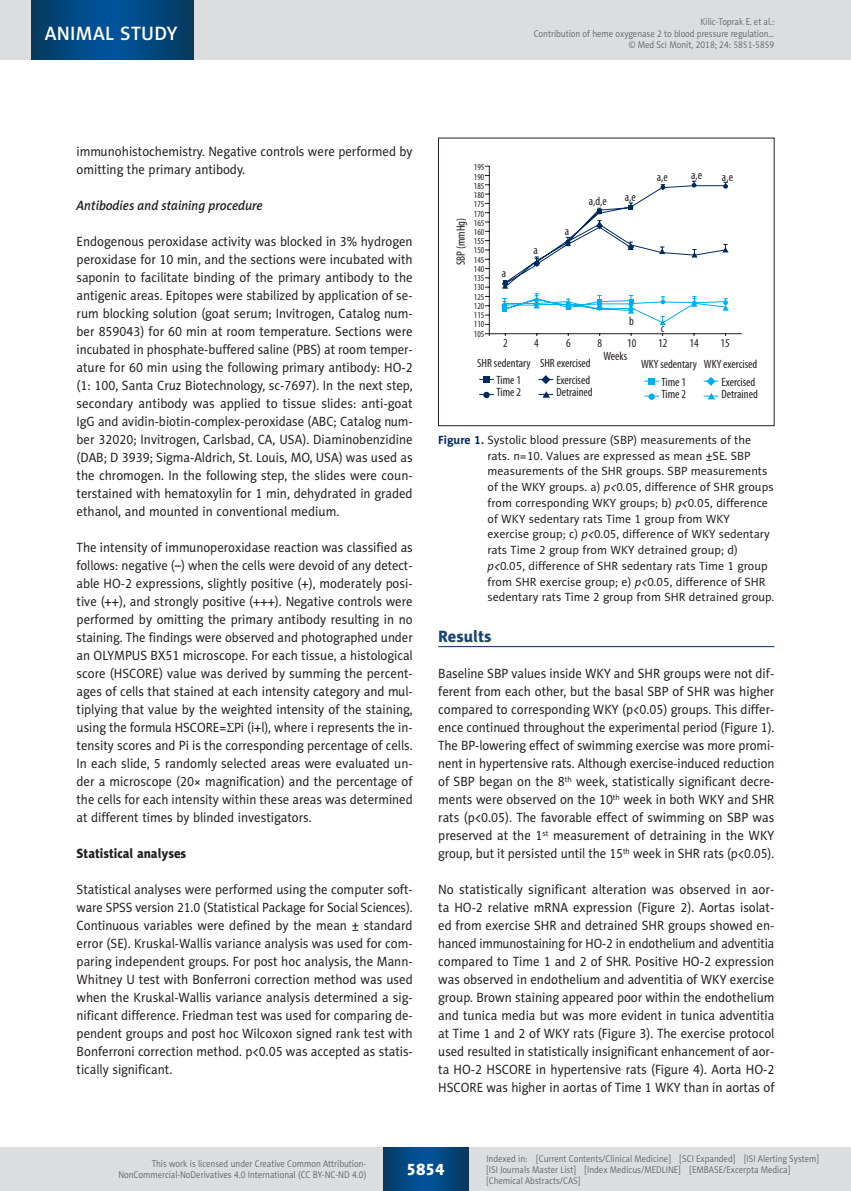
<style>
.page{position:relative;width:851px;height:1191px;background:#fff}
.page>*{position:absolute;margin:0;border:0;box-sizing:border-box;transform-origin:0 0}
.t1{font:19.5px "Naomi Sans EFN Medium";letter-spacing:.015em;color:#fff}
.MSM_Headline_1{font:16.5px "Naomi Sans EFN Heavy";color:#1a4574}
.t2{font:16.5px "Naomi Sans EFN Heavy";color:#fff}
.MSM_Body{font:13.5px/18px "Naomi Sans EFN";color:#231f20;text-align:justify;scale:.95 1}
.MSM_Body-2{font:13.5px/18px "Naomi Sans EFN";color:#231f20;text-align:justify;scale:.96 1}
.MSM_Headline_3{font:italic 13.5px "Naomi Sans EFN Medium";color:#231f20;scale:.95 1}
.MSM_Headline_2{font:13.5px "Naomi Sans EFN Heavy";color:#231f20;scale:.95 1}
.MSM_Rycina_tytul{font:12px/15.8px "Naomi Sans EFN";color:#231f20}
.t3{font:condensed 12px/17.7px "Myriad Pro";color:#231f20}
.t4{font:9.75px/11.2px "Naomi Sans EFN Light";color:#57585a;text-align:right;scale:.9 1}
.t5{font:condensed 9px/9.1px "Myriad Pro";color:#231f20;text-align:justify}
.s1{font-family:"Standard Sym L"}
.s2{font-weight:700;color:#00295c}
.s3{font-style:italic}
</style>
<div class="page">
<hr style="left:438px;top:646px;width:336px;height:1px;background:#00295c">
<hr style="left:484px;top:333px;width:257px;height:1px;background:#231f20">
<hr style="left:489px;top:166px;width:1px;height:170px;background:#231f20">
<svg style="left:501px;top:181px;width:227px;height:144px"></svg>
<div style="left:483px;top:376px;width:6px;height:7px;background:#00295c"></div>
<svg style="left:479px;top:392px;width:15px;height:6px"></svg>
<svg style="left:538px;top:375px;width:15px;height:9px"></svg>
<svg style="left:538px;top:391px;width:15px;height:7px"></svg>
<div style="left:648px;top:393px;width:6px;height:7px;background:#00aeef;border-radius:50%"></div>
<svg style="left:644px;top:378px;width:15px;height:6px"></svg>
<svg style="left:703px;top:377px;width:15px;height:9px"></svg>
<svg style="left:703px;top:393px;width:15px;height:6px"></svg>
<div style="left:438px;top:138px;width:336px;height:288px;border:1px solid #231f20"></div>
<div style="left:0;top:1148px;width:850px;height:43px;background:#dcdddf"></div>
<svg style="left:383px;top:1147px;width:85px;height:43px;background:#02477e"></svg>
<div style="left:0;top:0;width:850px;height:60px;background:#dcdddf"></div>
<hr style="left:850px;top:0;width:1px;height:60px;background:#dcdddf">
<svg style="left:32px;top:0;width:161px;height:60px;background:#02477f"></svg>
<h1 class="t1" style="left:45px;top:22px;width:134px">ANIMAL STUDY</h1>
<p class="t4" style="left:533px;top:16px;width:269px">Kilic-Toprak E. et al.:<br>Contribution of heme oxygenase 2 to blood pressure regulation… © Med Sci Monit, 2018; 24: 5851-5859</p>
<p class="MSM_Body" style="left:77px;top:142px;width:355px">immunohistochemistry. Negative controls were performed by omitting the primary antibody.</p>
<p class="MSM_Headline_3" style="left:77px;top:198px;width:197px">Antibodies and staining procedure</p>
<p class="MSM_Body" style="left:77px;top:232px;width:355px">Endogenous peroxidase activity was blocked in 3% hydrogen peroxidase for 10 min, and the sections were incubated with saponin to facilitate binding of the primary antibody to the antigenic areas. Epitopes were stabilized by application of se&shy;rum blocking solution (goat serum; Invitrogen, Catalog num&shy;ber 859043) for 60 min at room temperature. Sections were incubated in phosphate-buffered saline (PBS) at room temper&shy;ature for 60 min using the following primary antibody: HO-2 (1: 100, Santa Cruz Biotechnology, sc-7697). In the next step, secondary antibody was applied to tissue slides: anti-goat IgG and avidin-biotin-complex-peroxidase (ABC; Catalog num&shy;ber 32020; Invitrogen, Carlsbad, CA, USA). Diaminobenzidine (DAB; D 3939; Sigma-Aldrich, St. Louis, MO, USA) was used as the chromogen. In the following step, the slides were coun&shy;terstained with hematoxylin for 1 min, dehydrated in graded ethanol, and mounted in conventional medium.</p>
<p class="MSM_Body" style="left:77px;top:538px;width:355px">The intensity of immunoperoxidase reaction was classified as follows: negative (–) when the cells were devoid of any detect&shy;able HO-2 expressions, slightly positive (+), moderately posi&shy;tive (++), and strongly positive (+++). Negative controls were performed by omitting the primary antibody resulting in no staining. The findings were observed and photographed under an OLYMPUS BX51 microscope. For each tissue, a histological score (HSCORE) value was derived by summing the percent&shy;ages of cells that stained at each intensity category and mul&shy;tiplying that value by the weighted intensity of the staining, using the formula HSCORE=<span class="s1">S</span>Pi (i+l), where i represents the in&shy;tensity scores and Pi is the corresponding percentage of cells.<br>In each slide, 5 randomly selected areas were evaluated un&shy;der a microscope (20× magnification) and the percentage of the cells for each intensity within these areas was determined at different times by blinded investigators.</p>
<p class="MSM_Headline_2" style="left:77px;top:845px;width:117px">Statistical analyses</p>
<p class="MSM_Body" style="left:77px;top:880px;width:355px">Statistical analyses were performed using the computer soft&shy;ware SPSS version 21.0 (Statistical Package for Social Sciences).<br>Continuous variables were defined by the mean ± standard error (SE). Kruskal-Wallis variance analysis was used for com&shy;paring independent groups. For post hoc analysis, the Mann-Whitney U test with Bonferroni correction method was used when the Kruskal-Wallis variance analysis determined a sig&shy;nificant difference. Friedman test was used for comparing de&shy;pendent groups and post hoc Wilcoxon signed rank test with Bonferroni correction method. p&lt;0.05 was accepted as statis&shy;tically significant.</p>
<p class="t5" style="left:474px;top:163px;width:12px">195<br>190<br>185<br>180<br>175<br>170<br>165<br>160<br>155<br>150<br>145<br>140<br>135<br>130<br>125<br>120<br>115<br>110<br>105</p>
<p class="t3" style="left:496px;top:354px;width:96px;text-indent:-19px">SHR sedentary SHR exercised<br>Time 1</p>
<p class="t3" style="left:496px;top:383px;width:26px">Time 2</p>
<p class="t3" style="left:656px;top:169px;width:13px">a,e</p>
<p class="t3" style="left:691px;top:166px;width:13px">a,e</p>
<p class="t3" style="left:721px;top:168px;width:13px">a,e</p>
<p class="t3" style="left:588px;top:193px;width:20px">a,d,e</p>
<p class="t3" style="left:624px;top:188px;width:13px">a,e</p>
<p class="t3" style="left:452px;top:265px;width:49px;rotate:-90deg">SBP (mmHg)</p>
<p class="t3" style="left:564px;top:222px;width:6px">a</p>
<p class="t3" style="left:533px;top:241px;width:6px">a</p>
<p class="t3" style="left:502px;top:265px;width:6px">a</p>
<p class="t3" style="left:629px;top:312px;width:6px">b</p>
<p class="t3" style="left:660px;top:320px;width:5px">c</p>
<p class="t3" style="left:503px;top:334px;width:6px">2</p>
<p class="t3" style="left:534px;top:334px;width:6px">4</p>
<p class="t3" style="left:566px;top:334px;width:6px">6</p>
<p class="t3" style="left:597px;top:334px;width:6px">8</p>
<p class="t3" style="left:603px;top:336px;width:34px;line-height:13.5px;text-indent:24px">10<br>Weeks</p>
<p class="t3" style="left:658px;top:334px;width:11px">12</p>
<p class="t3" style="left:689px;top:334px;width:11px">14</p>
<p class="t3" style="left:720px;top:334px;width:11px">15</p>
<p class="t3" style="left:661px;top:356px;width:97px;text-indent:-20px">WKY sedentary WKY exercised<br>Time 1</p>
<p class="t3" style="left:661px;top:385px;width:26px">Time 2</p>
<p class="t3" style="left:556px;top:374px;width:38px;line-height:12px">Exercised<br>Detrained</p>
<p class="t3" style="left:721px;top:376px;width:38px;line-height:12px">Exercised<br>Detrained</p>
<p class="MSM_Rycina_tytul" style="left:487px;top:432px;width:288px;text-indent:-49px"><span class="s2">Figure 1.</span> Systolic blood pressure (SBP) measurements of the rats. n=10. Values are expressed as mean ±SE. SBP measurements of the SHR groups. SBP measurements of the WKY groups. a) <span class="s3">p&lt;</span>0<span class="s3">.</span>05, difference of SHR groups from corresponding WKY groups; b) <span class="s3">p&lt;</span>0<span class="s3">.</span>05, difference of WKY sedentary rats Time 1 group from WKY exercise group; c) <span class="s3">p&lt;</span>0<span class="s3">.</span>05, difference of WKY sedentary rats Time 2 group from WKY detrained group; d) <span class="s3">p&lt;</span>0<span class="s3">.</span>05, difference of SHR sedentary rats Time 1 group from SHR exercise group; e) <span class="s3">p&lt;</span>0<span class="s3">.</span>05, difference of SHR sedentary rats Time 2 group from SHR detrained group.</p>
<p class="MSM_Headline_1" style="left:438px;top:626px;width:55px">Results</p>
<p class="MSM_Body" style="left:438px;top:664px;width:355px">Baseline SBP values inside WKY and SHR groups were not dif&shy;ferent from each other, but the basal SBP of SHR was higher compared to corresponding WKY (p&lt;0.05) groups. This differ&shy;ence continued throughout the experimental period (Figure 1).<br>The BP-lowering effect of swimming exercise was more promi&shy;nent in hypertensive rats. Although exercise-induced reduction of SBP began on the 8<sup>th</sup> week, statistically significant decre&shy;ments were observed on the 10<sup>th</sup> week in both WKY and SHR rats (p&lt;0.05). The favorable effect of swimming on SBP was preserved at the 1<sup>st</sup> measurement of detraining in the WKY group, but it persisted until the 15<sup>th</sup> week in SHR rats (p&lt;0.05).</p>
<p class="MSM_Body-2" style="left:438px;top:880px;width:352px">No statistically significant alteration was observed in aor&shy;ta HO-2 relative mRNA expression (Figure 2). Aortas isolat&shy;ed from exercise SHR and detrained SHR groups showed en&shy;hanced immunostaining for HO-2 in endothelium and adventitia compared to Time 1 and 2 of SHR. Positive HO-2 expression was observed in endothelium and adventitia of WKY exercise group. Brown staining appeared poor within the endothelium and tunica media but was more evident in tunica adventitia at Time 1 and 2 of WKY rats (Figure 3). The exercise protocol used resulted in statistically insignificant enhancement of aor&shy;ta HO-2 HSCORE in hypertensive rats (Figure 4). Aorta HO-2<br>HSCORE was higher in aortas of Time 1 WKY than in aortas of</p>
<p class="t4" style="left:118px;top:1158px;width:277px">This work is licensed under Creative Common Attribution-<br>NonCommercial-NoDerivatives 4.0 International (CC BY-NC-ND 4.0)</p>
<p class="t2" style="left:406px;top:1159px;width:40px">5854</p>
<p class="t4" style="left:486px;top:1152px;width:371px;text-align:left">Indexed in: [Current Contents/Clinical Medicine] [SCI Expanded] [ISI Alerting System] [ISI Journals Master List] [Index Medicus/MEDLINE] [EMBASE/Excerpta Medica] [Chemical Abstracts/CAS]</p>
</div>
